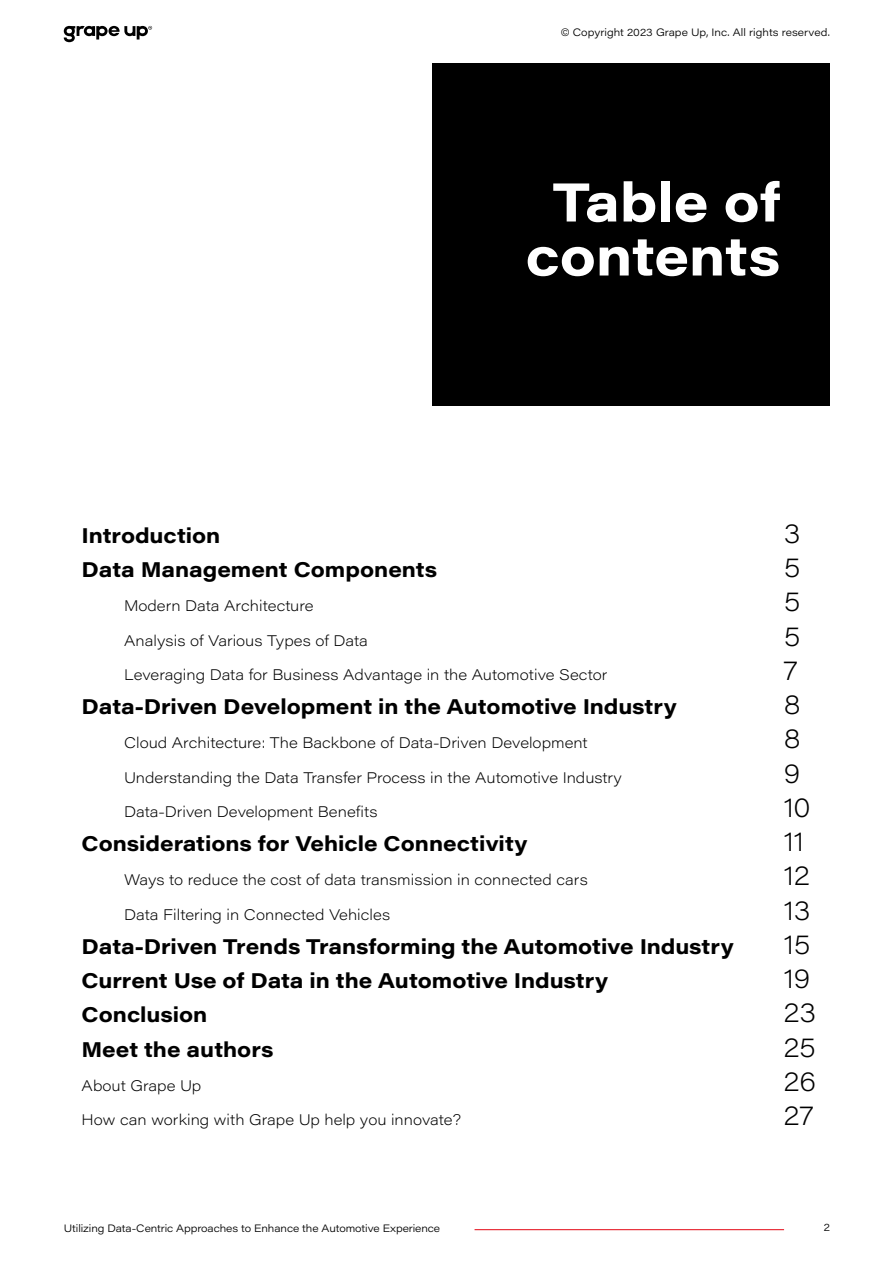
<style>
.page{position:relative;width:893px;height:1263px;background:#fff}
.page>*{position:absolute;margin:0;border:0;box-sizing:border-box;transform-origin:0 0}
.t1{font:700 54px/54px "Acumin Pro Wide";color:#fff;text-align:center}
.t2{font:200 27px "Acumin Pro Wide";letter-spacing:.005em;color:#000}
.t3{font:700 21px "Acumin Pro Wide";color:#000}
.t4{font:200 15px "Acumin Pro Wide";color:#000}
.t5{font:300 10.5px "Acumin Pro Wide";letter-spacing:-.005em;color:#000}
</style>
<div class="page">
<svg style="left:64px;top:26px;width:88px;height:16px"></svg>
<hr style="left:475px;top:1229px;width:309px;height:1px;background:#e30613">
<div style="left:432px;top:64px;width:397px;height:342px;background:#000"></div>
<p class="t5" style="left:561px;top:25px;width:270px">© Copyright 2023 Grape Up, Inc. All rights reserved.</p>
<h1 class="t1" style="left:526px;top:172px;width:256px">Table of contents</h1>
<h3 class="t3" style="left:82px;top:520px;width:140px">Introduction</h3>
<h2 class="t2" style="left:784px;top:514px;width:18px">3</h2>
<h3 class="t3" style="left:82px;top:554px;width:357px">Data Management Components</h3>
<h2 class="t2" style="left:784px;top:548px;width:18px">5</h2>
<p class="t4" style="left:124px;top:595px;width:191px">Modern Data Architecture</p>
<h2 class="t2" style="left:784px;top:583px;width:18px">5</h2>
<p class="t4" style="left:124px;top:630px;width:245px">Analysis of Various Types of Data</p>
<h2 class="t2" style="left:784px;top:617px;width:18px">5</h2>
<p class="t4" style="left:124px;top:664px;width:485px">Leveraging Data for Business Advantage in the Automotive Sector</p>
<h2 class="t2" style="left:784px;top:651px;width:15px">7</h2>
<h3 class="t3" style="left:82px;top:691px;width:597px">Data-Driven Development in the Automotive Industry</h3>
<h2 class="t2" style="left:784px;top:685px;width:18px">8</h2>
<p class="t4" style="left:124px;top:732px;width:465px">Cloud Architecture: The Backbone of Data-Driven Development</p>
<h2 class="t2" style="left:784px;top:720px;width:18px">8</h2>
<p class="t4" style="left:124px;top:767px;width:499px">Understanding the Data Transfer Process in the Automotive Industry</p>
<h2 class="t2" style="left:784px;top:754px;width:18px">9</h2>
<p class="t4" style="left:124px;top:801px;width:255px">Data-Driven Development Benefits</p>
<h2 class="t2" style="left:784px;top:788px;width:28px">10</h2>
<h3 class="t3" style="left:82px;top:828px;width:447px">Considerations for Vehicle Connectivity</h3>
<h2 class="t2" style="left:784px;top:822px;width:22px">11</h2>
<p class="t4" style="left:124px;top:869px;width:465px">Ways to reduce the cost of data transmission in connected cars</p>
<h2 class="t2" style="left:784px;top:857px;width:27px">12</h2>
<p class="t4" style="left:124px;top:904px;width:268px">Data Filtering in Connected Vehicles</p>
<h2 class="t2" style="left:784px;top:891px;width:28px">13</h2>
<h3 class="t3" style="left:82px;top:931px;width:654px">Data-Driven Trends Transforming the Automotive Industry</h3>
<h2 class="t2" style="left:784px;top:925px;width:28px">15</h2>
<h3 class="t3" style="left:82px;top:965px;width:528px">Current Use of Data in the Automotive Industry</h3>
<h2 class="t2" style="left:784px;top:959px;width:28px">19</h2>
<h3 class="t3" style="left:82px;top:1000px;width:127px">Conclusion</h3>
<h2 class="t2" style="left:784px;top:994px;width:34px">23</h2>
<h3 class="t3" style="left:82px;top:1034px;width:193px">Meet the authors</h3>
<h2 class="t2" style="left:784px;top:1028px;width:34px">25</h2>
<p class="t4" style="left:82px;top:1075px;width:121px">About Grape Up</p>
<h2 class="t2" style="left:784px;top:1062px;width:34px">26</h2>
<p class="t4" style="left:82px;top:1109px;width:381px">How can working with Grape Up help you innovate?</p>
<h2 class="t2" style="left:784px;top:1097px;width:31px">27</h2>
<p class="t5" style="left:64px;top:1220px;width:378px">Utilizing Data-Centric Approaches to Enhance the Automotive Experience</p>
<p class="t5" style="left:824px;top:1220px;width:8px">2</p>
</div>
